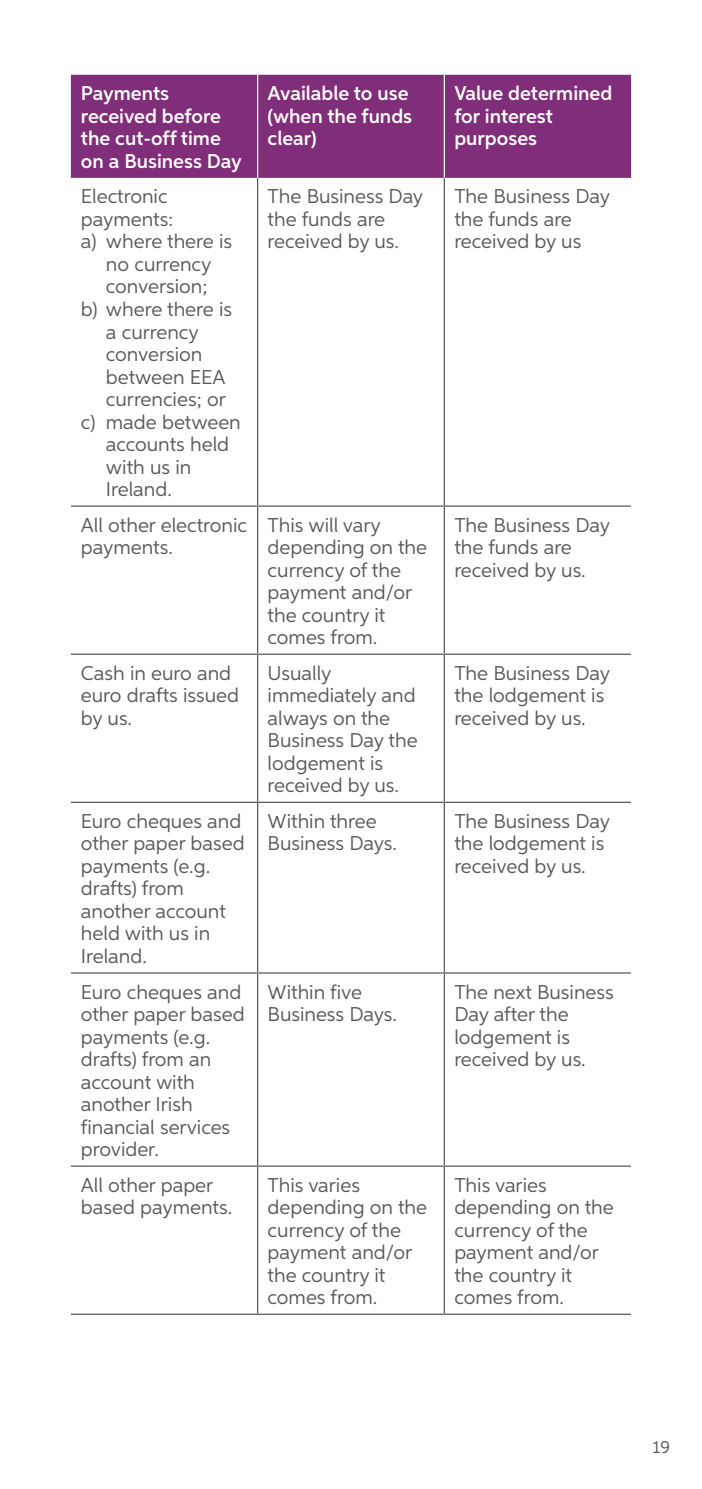
<style>
.page{position:relative;width:702px;height:1489px;background:#fff}
.page>*{position:absolute;margin:0;border:0;box-sizing:border-box;transform-origin:0 0}
.Body_Copy{font:20px/22.5px "Aspira";color:#58595b}
.Body_Copy-2{font:600 20px/22.5px "Aspira";color:#fff}
.t1{font:17.5px "Aspira";color:#58595b}
</style>
<div class="page">
<div style="left:71px;top:75px;width:560px;height:103px;background:#812e7a"></div>
<hr style="left:257px;top:178px;width:1px;height:327px;background:#58595b">
<hr style="left:443px;top:178px;width:2px;height:327px;background:#58595b">
<hr style="left:71px;top:505px;width:186px;height:1px;background:#58595b">
<hr style="left:257px;top:505px;width:187px;height:1px;background:#58595b">
<hr style="left:257px;top:506px;width:1px;height:147px;background:#58595b">
<hr style="left:444px;top:505px;width:187px;height:1px;background:#58595b">
<hr style="left:443px;top:506px;width:2px;height:147px;background:#58595b">
<hr style="left:71px;top:653px;width:186px;height:1px;background:#58595b">
<hr style="left:257px;top:653px;width:187px;height:1px;background:#58595b">
<hr style="left:257px;top:654px;width:1px;height:147px;background:#58595b">
<hr style="left:444px;top:653px;width:187px;height:1px;background:#58595b">
<hr style="left:443px;top:654px;width:2px;height:147px;background:#58595b">
<hr style="left:71px;top:801px;width:186px;height:2px;background:#58595b">
<hr style="left:257px;top:801px;width:187px;height:2px;background:#58595b">
<hr style="left:257px;top:803px;width:1px;height:169px;background:#58595b">
<hr style="left:444px;top:801px;width:187px;height:2px;background:#58595b">
<hr style="left:443px;top:803px;width:2px;height:169px;background:#58595b">
<hr style="left:71px;top:972px;width:186px;height:1px;background:#58595b">
<hr style="left:257px;top:972px;width:187px;height:1px;background:#58595b">
<hr style="left:257px;top:973px;width:1px;height:192px;background:#58595b">
<hr style="left:444px;top:972px;width:187px;height:1px;background:#58595b">
<hr style="left:443px;top:973px;width:2px;height:192px;background:#58595b">
<hr style="left:71px;top:1165px;width:186px;height:1px;background:#58595b">
<hr style="left:257px;top:1165px;width:187px;height:1px;background:#58595b">
<hr style="left:257px;top:1166px;width:1px;height:147px;background:#58595b">
<hr style="left:444px;top:1165px;width:187px;height:1px;background:#58595b">
<hr style="left:443px;top:1166px;width:2px;height:147px;background:#58595b">
<hr style="left:71px;top:1313px;width:186px;height:1px;background:#58595b">
<hr style="left:257px;top:1313px;width:187px;height:1px;background:#58595b">
<hr style="left:444px;top:1313px;width:187px;height:1px;background:#58595b">
<hr style="left:257px;top:75px;width:1px;height:103px;background:#fff">
<hr style="left:443px;top:75px;width:2px;height:103px;background:#fff">
<p class="Body_Copy-2" style="left:81px;top:82px;width:162px">Payments received before the cut-off time on a Business Day</p>
<p class="Body_Copy-2" style="left:267px;top:82px;width:146px">Available to use (when the funds clear)</p>
<p class="Body_Copy-2" style="left:454px;top:82px;width:159px">Value determined for interest purposes</p>
<p class="Body_Copy" style="left:81px;top:185px;width:94px">Electronic payments:</p>
<p class="Body_Copy" style="left:81px;top:230px;width:153px;text-align:center">a) where there is no currency conversion;</p>
<p class="Body_Copy" style="left:106px;top:297px;width:128px;text-indent:-25px">b) where there is a currency conversion between EEA currencies; or</p>
<p class="Body_Copy" style="left:106px;top:410px;width:136px;text-indent:-25px">c) made between accounts held with us in<br>Ireland.</p>
<p class="Body_Copy" style="left:267px;top:185px;width:157px">The Business Day the funds are received by us.</p>
<p class="Body_Copy" style="left:454px;top:185px;width:157px">The Business Day the funds are received by us</p>
<p class="Body_Copy" style="left:81px;top:513px;width:168px">All other electronic payments.</p>
<p class="Body_Copy" style="left:267px;top:513px;width:161px">This will vary depending on the currency of the payment and/or the country it comes from.</p>
<p class="Body_Copy" style="left:454px;top:513px;width:157px">The Business Day the funds are received by us.</p>
<p class="Body_Copy" style="left:81px;top:661px;width:160px">Cash in euro and euro drafts issued by us.</p>
<p class="Body_Copy" style="left:267px;top:661px;width:151px">Usually immediately and always on the<br>Business Day the lodgement is received by us.</p>
<p class="Body_Copy" style="left:454px;top:661px;width:157px">The Business Day the lodgement is received by us.</p>
<p class="Body_Copy" style="left:81px;top:809px;width:165px">Euro cheques and other paper based payments (e.g. drafts) from another account held with us in<br>Ireland.</p>
<p class="Body_Copy" style="left:267px;top:809px;width:131px">Within three<br>Business Days.</p>
<p class="Body_Copy" style="left:454px;top:809px;width:157px">The Business Day the lodgement is received by us.</p>
<p class="Body_Copy" style="left:81px;top:980px;width:165px">Euro cheques and other paper based payments (e.g. drafts) from an account with another Irish financial services provider.</p>
<p class="Body_Copy" style="left:267px;top:980px;width:131px">Within five<br>Business Days.</p>
<p class="Body_Copy" style="left:454px;top:980px;width:161px">The next Business<br>Day after the lodgement is received by us.</p>
<p class="Body_Copy" style="left:81px;top:1173px;width:153px">All other paper based payments.</p>
<p class="Body_Copy" style="left:267px;top:1173px;width:161px">This varies depending on the currency of the payment and/or the country it comes from.</p>
<p class="Body_Copy" style="left:454px;top:1173px;width:161px">This varies depending on the currency of the payment and/or the country it comes from.</p>
<p class="t1" style="left:652px;top:1436px;width:19px">19</p>
</div>
